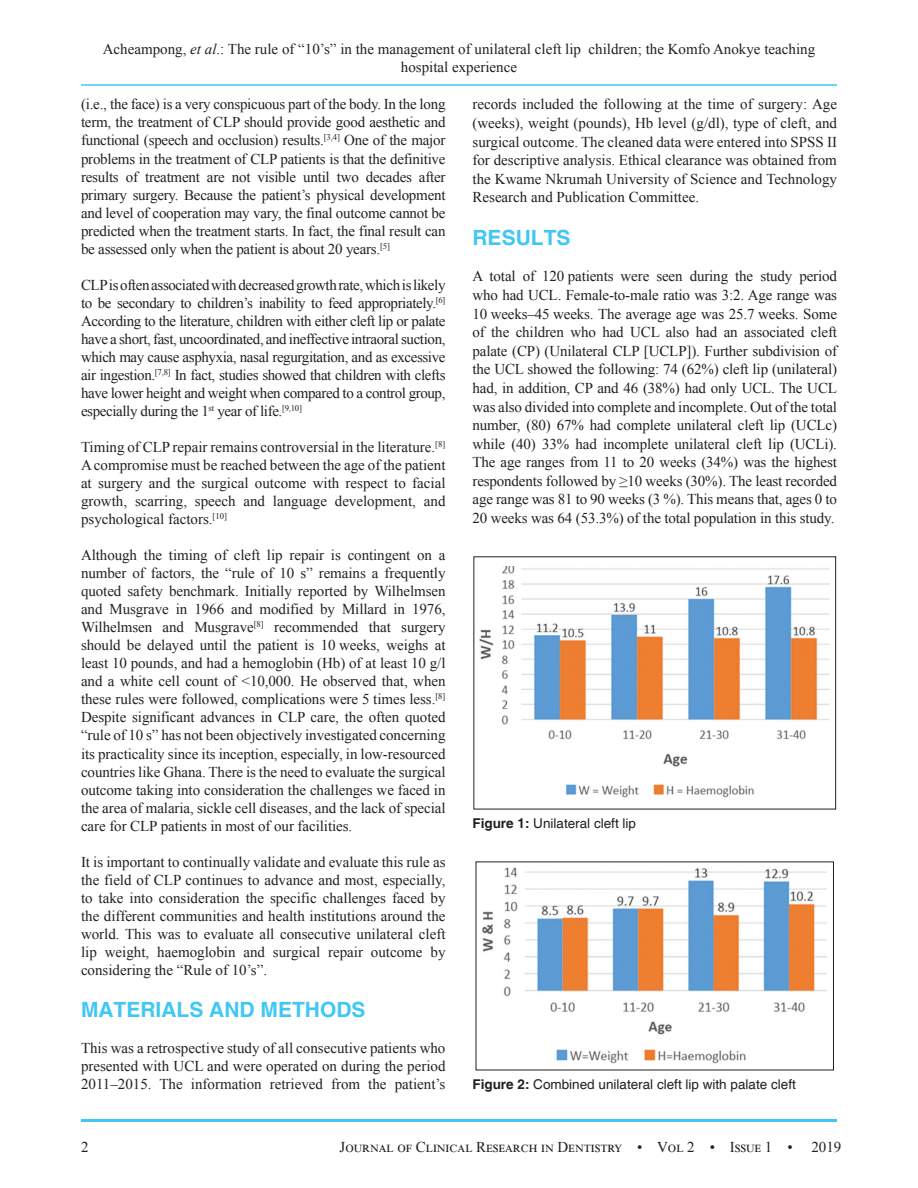
<style>
.page{position:relative;width:918px;height:1188px;background:#fff}
.page>*{position:absolute;margin:0;border:0;box-sizing:border-box;transform-origin:0 0}
.t1{font:700 21px "Helvetica";color:#40c7f4}
.TX{font:15px/18px "Times New Roman";color:#231f20;text-align:justify}
.DROP_CAP_TX{font:15px/18px "Times New Roman";letter-spacing:-.015em;color:#231f20;text-align:justify}
.TX-2{font:15px "Times New Roman";letter-spacing:.065em;color:#231f20}
.FGC{font:13.5px "Helvetica";color:#231f20}
.s1{font-style:italic}
.s2{font-weight:700}
</style>
<div class="page">
<hr style="left:81px;top:84px;width:756px;height:2px;background:#40c7f4">
<hr style="left:81px;top:1119px;width:756px;height:3px;background:#40c7f4">
<img style="left:479px;top:567px;width:351px;height:231px">
<img style="left:482px;top:867px;width:345px;height:197px">
<p class="TX" style="left:103px;top:39px;width:714px;text-align:center">Acheampong, <span class="s1">et al</span>.: The rule of “10’s” in the management of unilateral cleft lip children; the Komfo Anokye teaching hospital experience</p>
<p class="DROP_CAP_TX" style="left:81px;top:95px;width:366px">(i.e., the face) is a very conspicuous part of the body. In the long term, the treatment of CLP should provide good aesthetic and functional (speech and occlusion) results.<sup>[3,4]</sup> One of the major problems in the treatment of CLP patients is that the definitive results of treatment are not visible until two decades after primary surgery. Because the patient’s physical development and level of cooperation may vary, the final outcome cannot be predicted when the treatment starts. In fact, the final result can be assessed only when the patient is about 20 years.<sup>[5]</sup></p>
<p class="TX" style="left:81px;top:275px;width:366px">CLP is often associated with decreased growth rate, which is likely to be secondary to children’s inability to feed appropriately.<sup>[6] </sup>According to the literature, children with either cleft lip or palate have a short, fast, uncoordinated, and ineffective intraoral suction, which may cause asphyxia, nasal regurgitation, and as excessive air ingestion.<sup>[7,8]</sup> In fact, studies showed that children with clefts have lower height and weight when compared to a control group, especially during the 1<sup>st</sup> year of life.<sup>[9,10]</sup></p>
<p class="TX" style="left:81px;top:437px;width:366px">Timing of CLP repair remains controversial in the literature.<sup>[8] </sup>A compromise must be reached between the age of the patient at surgery and the surgical outcome with respect to facial growth, scarring, speech and language development, and psychological factors.<sup>[10]</sup></p>
<p class="TX" style="left:81px;top:546px;width:366px">Although the timing of cleft lip repair is contingent on a number of factors, the “rule of 10 s” remains a frequently quoted safety benchmark. Initially reported by Wilhelmsen and Musgrave in 1966 and modified by Millard in 1976, Wilhelmsen and Musgrave<sup>[8]</sup> recommended that surgery should be delayed until the patient is 10 weeks, weighs at least 10 pounds, and had a hemoglobin (Hb) of at least 10 g/l and a white cell count of &lt;10,000. He observed that, when these rules were followed, complications were 5 times less.<sup>[8] </sup>Despite significant advances in CLP care, the often quoted “rule of 10 s” has not been objectively investigated concerning its practicality since its inception, especially, in low-resourced countries like Ghana. There is the need to evaluate the surgical outcome taking into consideration the challenges we faced in the area of malaria, sickle cell diseases, and the lack of special care for CLP patients in most of our facilities.</p>
<p class="TX" style="left:81px;top:852px;width:366px">It is important to continually validate and evaluate this rule as the field of CLP continues to advance and most, especially, to take into consideration the specific challenges faced by the different communities and health institutions around the world. This was to evaluate all consecutive unilateral cleft lip weight, haemoglobin and surgical repair outcome by considering the “Rule of 10’s”.</p>
<h1 class="t1" style="left:81px;top:997px;width:286px">MATERIALS AND METHODS</h1>
<p class="TX" style="left:81px;top:1038px;width:366px">This was a retrospective study of all consecutive patients who presented with UCL and were operated on during the period 2011–2015. The information retrieved from the patient’s</p>
<p class="TX" style="left:472px;top:95px;width:366px;line-height:18.6px">records included the following at the time of surgery: Age (weeks), weight (pounds), Hb level (g/dl), type of cleft, and surgical outcome. The cleaned data were entered into SPSS II for descriptive analysis. Ethical clearance was obtained from the Kwame Nkrumah University of Science and Technology Research and Publication Committee.</p>
<h1 class="t1" style="left:472px;top:225px;width:100px">RESULTS</h1>
<p class="TX" style="left:472px;top:267px;width:366px;line-height:18.6px">A total of 120 patients were seen during the study period who had UCL. Female-to-male ratio was 3:2. Age range was 10 weeks–45 weeks. The average age was 25.7 weeks. Some of the children who had UCL also had an associated cleft palate (CP) (Unilateral CLP [UCLP]). Further subdivision of the UCL showed the following: 74 (62%) cleft lip (unilateral) had, in addition, CP and 46 (38%) had only UCL. The UCL was also divided into complete and incomplete. Out of the total number, (80) 67% had complete unilateral cleft lip (UCLc) while (40) 33% had incomplete unilateral cleft lip (UCLi).<br>The age ranges from 11 to 20 weeks (34%) was the highest respondents followed by ≥10 weeks (30%). The least recorded age range was 81 to 90 weeks (3 %). This means that, ages 0 to 20 weeks was 64 (53.3%) of the total population in this study.</p>
<p class="FGC" style="left:472px;top:816px;width:165px"><span class="s2">Figure 1:</span> Unilateral cleft lip</p>
<p class="FGC" style="left:472px;top:1076px;width:325px"><span class="s2">Figure 2:</span> Combined unilateral cleft lip with palate cleft</p>
<p class="TX" style="left:81px;top:1137px;width:9px">2</p>
<p class="TX-2" style="left:340px;top:1136px;width:455px">Journal of Clinical Research in Dentistry • Vol 2 • Issue 1 •</p>
<p class="TX" style="left:811px;top:1137px;width:31px">2019</p>
</div>
